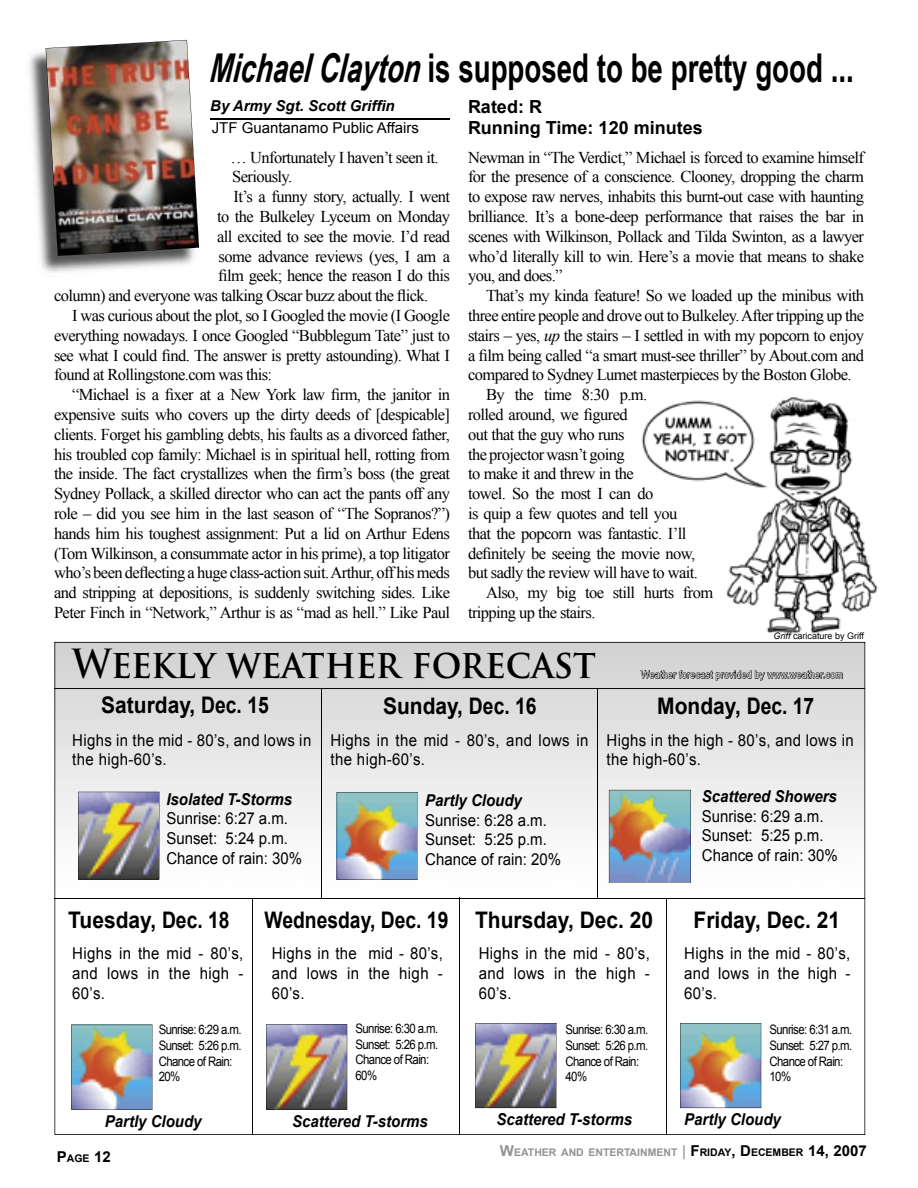
<style>
.page{position:relative;width:918px;height:1188px;background:#fff}
.page>*{position:absolute;margin:0;border:0;box-sizing:border-box;transform-origin:0 0}
.t1{font:700 39.75px "Arial Narrow";color:#000;scale:.85 1}
.t2{font:700 39.15px "Trajan Pro";color:#000;scale:.92 1}
.t3{font:700 22.8px "Arial";color:#000;scale:.92 1}
.t4{font:700 22.8px "Arial";color:#000;scale:.85 1}
.t5{font:700 18px/21px "Arial";color:#000}
.t6{font:16.5px/19.8px "Times New Roman";letter-spacing:-.035em;color:#000;text-align:justify}
.t7{font:16.35px/19.6px "Arial";letter-spacing:.025em;color:#000;text-align:justify;scale:.92 1}
.t8{font:16.35px/19.6px "Arial";color:#000;scale:.92 1}
.t9{font:italic 700 16.35px "Arial";color:#000;scale:.92 1}
.t10{font:15px "Arial";color:#000}
.t11{font:italic 700 15px "Arial";color:#000}
.t12{font:700 15px "Arial";color:#000}
.t13{font:13.05px/15.6px "Arial";letter-spacing:-.05em;color:#000;scale:.87 1}
.t14{font:700 10.5px "Arial";color:#939393}
.t15{font:9.75px "Arial";letter-spacing:.025em;color:#fff;scale:.92 1}
.t16{font:9px "Arial";color:#000}
.s1{font-style:italic}
.s2{font-size:10.5px}
.s3{font-size:15px}
.s4{font-weight:400;font-size:15px;color:#8a8a8a}
.s5{font-size:15px;color:#000}
.s6{color:#000}
</style>
<div class="page">
<svg style="left:54px;top:642px;width:811px;height:493px"></svg>
<hr style="left:321px;top:688px;width:1px;height:210px;background:#000">
<hr style="left:597px;top:688px;width:1px;height:210px;background:#000">
<svg style="left:640px;top:669px;width:203px;height:15px;background:#949494"></svg>
<hr style="left:54px;top:898px;width:811px;height:1px;background:#000">
<hr style="left:666px;top:898px;width:1px;height:237px;background:#080808">
<hr style="left:459px;top:898px;width:1px;height:237px;background:#080808">
<hr style="left:252px;top:898px;width:1px;height:237px;background:#080808">
<hr style="left:54px;top:688px;width:811px;height:1px;background:#080808">
<img style="left:476px;top:1023px;width:81px;height:85px">
<img style="left:266px;top:1025px;width:81px;height:85px">
<img style="left:680px;top:1023px;width:81px;height:85px">
<img style="left:609px;top:790px;width:82px;height:93px">
<img style="left:72px;top:1025px;width:81px;height:85px">
<img style="left:78px;top:792px;width:82px;height:87px">
<img style="left:337px;top:792px;width:81px;height:88px">
<hr style="left:210px;top:118px;width:240px;height:2px;background:#000">
<img style="left:29px;top:48px;width:166px;height:224px">
<img style="left:46px;top:40px;width:153px;height:216px">
<img style="left:641px;top:397px;width:237px;height:237px">
<h1 class="t1" style="left:209px;top:38px;width:760px"><span class="s1">Michael Clayton</span> is supposed to be pretty good ...</h1>
<p class="t11" style="left:210px;top:96px;width:186px">By Army Sgt. Scott Griffin</p>
<p class="t10" style="left:212px;top:118px;width:209px">JTF Guantanamo Public Affairs</p>
<p class="t6" style="left:231px;top:147px;width:209px">… Unfortunately I haven’t seen it.</p>
<p class="t6" style="left:232px;top:167px;width:62px">Seriously.</p>
<p class="t6" style="left:234px;top:186px;width:218px">It’s a funny story, actually. I went</p>
<p class="t6" style="left:217px;top:206px;width:234px">to the Bulkeley Lyceum on Monday</p>
<p class="t6" style="left:217px;top:226px;width:234px">all excited to see the movie. I’d read</p>
<p class="t6" style="left:219px;top:246px;width:233px">some advance reviews (yes, I am a</p>
<p class="t6" style="left:219px;top:266px;width:233px">film geek; hence the reason I do this</p>
<p class="t6" style="left:54px;top:285px;width:376px">column) and everyone was talking Oscar buzz about the flick.</p>
<p class="t6" style="left:72px;top:305px;width:379px">I was curious about the plot, so I Googled the movie (I Google</p>
<p class="t6" style="left:54px;top:325px;width:398px">everything nowadays. I once Googled “Bubblegum Tate” just to</p>
<p class="t6" style="left:54px;top:345px;width:397px">see what I could find. The answer is pretty astounding). What I</p>
<p class="t6" style="left:54px;top:365px;width:220px">found at Rollingstone.com was this:</p>
<p class="t6" style="left:72px;top:384px;width:380px">“Michael is a fixer at a New York law firm, the janitor in</p>
<p class="t6" style="left:54px;top:404px;width:397px">expensive suits who covers up the dirty deeds of [despicable]</p>
<p class="t6" style="left:54px;top:424px;width:398px">clients. Forget his gambling debts, his faults as a divorced father,</p>
<p class="t6" style="left:54px;top:444px;width:398px">his troubled cop family: Michael is in spiritual hell, rotting from</p>
<p class="t6" style="left:54px;top:464px;width:398px">the inside. The fact crystallizes when the firm’s boss (the great</p>
<p class="t6" style="left:54px;top:483px;width:397px">Sydney Pollack, a skilled director who can act the pants off any</p>
<p class="t6" style="left:54px;top:503px;width:398px">role – did you see him in the last season of “The Sopranos?”)</p>
<p class="t6" style="left:54px;top:523px;width:397px">hands him his toughest assignment: Put a lid on Arthur Edens</p>
<p class="t6" style="left:54px;top:543px;width:397px">(Tom Wilkinson, a consummate actor in his prime), a top litigator</p>
<p class="t6" style="left:54px;top:563px;width:398px">who’s been deflecting a huge class-action suit. Arthur, off his meds</p>
<p class="t6" style="left:54px;top:582px;width:398px">and stripping at depositions, is suddenly switching sides. Like</p>
<p class="t6" style="left:54px;top:602px;width:398px">Peter Finch in “Network,” Arthur is as “mad as hell.” Like Paul</p>
<p class="t5" style="left:468px;top:97px;width:236px">Rated: R<br>Running Time: 120 minutes</p>
<p class="t6" style="left:468px;top:147px;width:398px">Newman in “The Verdict,” Michael is forced to examine himself for the presence of a conscience. Clooney, dropping the charm to expose raw nerves, inhabits this burnt-out case with haunting brilliance. It’s a bone-deep performance that raises the bar in scenes with Wilkinson, Pollack and Tilda Swinton, as a lawyer who’d literally kill to win. Here’s a movie that means to shake you, and does.”</p>
<p class="t6" style="left:486px;top:285px;width:380px">That’s my kinda feature! So we loaded up the minibus with</p>
<p class="t6" style="left:468px;top:305px;width:398px">three entire people and drove out to Bulkeley. After tripping up the</p>
<p class="t6" style="left:468px;top:325px;width:398px">stairs – yes, <span class="s1">up</span> the stairs – I settled in with my popcorn to enjoy</p>
<p class="t6" style="left:468px;top:345px;width:398px">a film being called “a smart must-see thriller” by About.com and</p>
<p class="t6" style="left:468px;top:365px;width:385px">compared to Sydney Lumet masterpieces by the Boston Globe.</p>
<p class="t6" style="left:486px;top:384px;width:163px">By the time 8:30 p.m.</p>
<p class="t6" style="left:468px;top:404px;width:161px">rolled around, we figured</p>
<p class="t6" style="left:468px;top:424px;width:158px">out that the guy who runs</p>
<p class="t6" style="left:468px;top:444px;width:158px">the projector wasn’t going</p>
<p class="t6" style="left:468px;top:464px;width:167px">to make it and threw in the</p>
<p class="t6" style="left:468px;top:483px;width:187px">towel. So the most I can do</p>
<p class="t6" style="left:468px;top:503px;width:211px">is quip a few quotes and tell you</p>
<p class="t6" style="left:468px;top:523px;width:220px">that the popcorn was fantastic. I’ll</p>
<p class="t6" style="left:468px;top:543px;width:229px">definitely be seeing the movie now,</p>
<p class="t6" style="left:468px;top:563px;width:232px">but sadly the review will have to wait.</p>
<p class="t6" style="left:486px;top:582px;width:229px">Also, my big toe still hurts from</p>
<p class="t6" style="left:468px;top:602px;width:129px">tripping up the stairs.</p>
<p class="t16" style="left:774px;top:630px;width:92px"><span class="s1">Griff</span> caricature by Griff</p>
<h2 class="t2" style="left:72px;top:640px;width:571px">Weekly weather forecast</h2>
<h3 class="t3" style="left:101px;top:690px;width:184px">Saturday, Dec. 15</h3>
<h3 class="t3" style="left:383px;top:691px;width:168px">Sunday, Dec. 16</h3>
<h3 class="t3" style="left:657px;top:691px;width:172px">Monday, Dec. 17</h3>
<p class="t7" style="left:72px;top:730px;width:261px">Highs in the mid - 80’s, and lows in the high-60’s.</p>
<p class="t7" style="left:330px;top:730px;width:282px">Highs in the mid - 80’s, and lows in the high-60’s.</p>
<p class="t9" style="left:166px;top:788px;width:138px">Isolated T-Storms</p>
<p class="t8" style="left:166px;top:809px;width:149px">Sunrise: 6:27 a.m.<br>Sunset: 5:24 p.m.<br>Chance of rain: 30%</p>
<p class="t15" style="left:641px;top:668px;width:221px">Weather forecast provided by www.weather.com</p>
<p class="t7" style="left:606px;top:730px;width:270px">Highs in the high - 80’s, and lows in the high-60’s.</p>
<p class="t9" style="left:702px;top:786px;width:148px">Scattered Showers</p>
<p class="t8" style="left:702px;top:806px;width:149px">Sunrise: 6:29 a.m.<br>Sunset: 5:25 p.m.<br>Chance of rain: 30%</p>
<p class="t9" style="left:425px;top:790px;width:107px">Partly Cloudy</p>
<p class="t8" style="left:425px;top:810px;width:149px">Sunrise: 6:28 a.m.<br>Sunset: 5:25 p.m.<br>Chance of rain: 20%</p>
<h3 class="t3" style="left:68px;top:905px;width:177px">Tuesday, Dec. 18</h3>
<p class="t7" style="left:72px;top:944px;width:188px">Highs in the mid - 80’s, and lows in the high - 60’s.</p>
<p class="t13" style="left:159px;top:1022px;width:97px">Sunrise: 6:29 a.m.<br>Sunset: 5:26 p.m.<br>Chance of Rain:<br>20%</p>
<p class="t9" style="left:105px;top:1111px;width:107px">Partly Cloudy</p>
<p class="t12" style="left:57px;top:1147px;width:56px">P<span class="s2">AGE</span> 12</p>
<h3 class="t4" style="left:264px;top:905px;width:218px">Wednesday, Dec. 19</h3>
<p class="t7" style="left:272px;top:944px;width:188px">Highs in the mid - 80’s, and lows in the high - 60’s.</p>
<p class="t13" style="left:355px;top:1021px;width:97px">Sunrise: 6:30 a.m.<br>Sunset: 5:26 p.m.<br>Chance of Rain:<br>60%</p>
<p class="t9" style="left:292px;top:1111px;width:149px">Scattered T-storms</p>
<h3 class="t3" style="left:475px;top:905px;width:195px">Thursday, Dec. 20</h3>
<p class="t7" style="left:479px;top:944px;width:188px">Highs in the mid - 80’s, and lows in the high - 60’s.</p>
<p class="t13" style="left:565px;top:1022px;width:97px">Sunrise: 6:30 a.m.<br>Sunset: 5:26 p.m.<br>Chance of Rain:<br>40%</p>
<p class="t9" style="left:496px;top:1109px;width:149px">Scattered T-storms</p>
<h3 class="t3" style="left:694px;top:905px;width:161px">Friday, Dec. 21</h3>
<p class="t7" style="left:684px;top:944px;width:182px">Highs in the mid - 80’s, and lows in the high - 60’s.</p>
<p class="t13" style="left:769px;top:1022px;width:97px">Sunrise: 6:31 a.m.<br>Sunset: 5:27 p.m.<br>Chance of Rain:<br>10%</p>
<p class="t9" style="left:684px;top:1109px;width:107px">Partly Cloudy</p>
<p class="t14" style="left:500px;top:1146px;width:368px"><span class="s3">W</span>EATHER AND ENTERTAINMENT <span class="s4">|</span> <span class="s5">F</span><span class="s6">RIDAY</span><span class="s5">, D</span><span class="s6">ECEMBER</span> <span class="s5">14, 2007</span></p>
</div>
